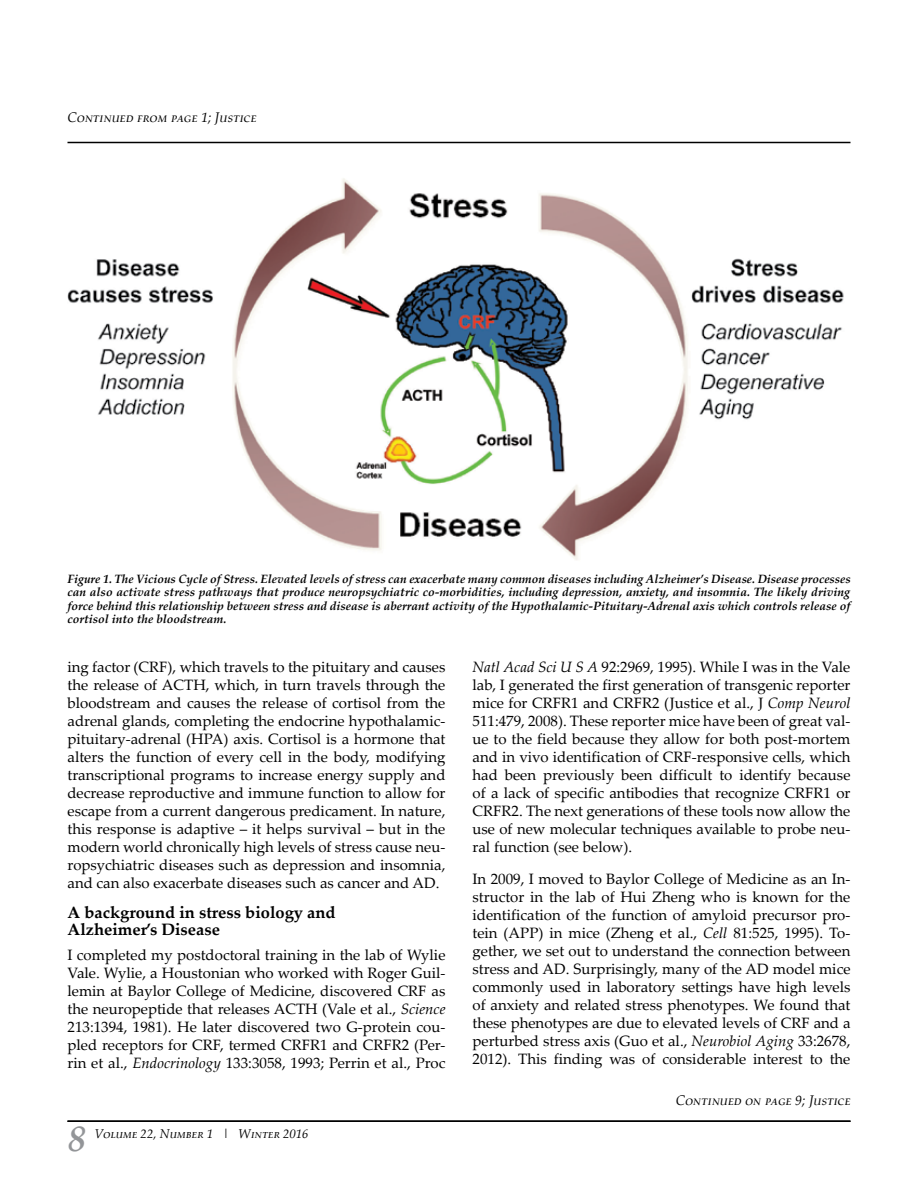
<style>
.page{position:relative;width:918px;height:1188px;background:#fff}
.page>*{position:absolute;margin:0;border:0;box-sizing:border-box;transform-origin:0 0}
.t1{font:italic 700 36px "Palatino Linotype";color:#939598}
.t2{font:700 16.5px/16.5px "Palatino Linotype";color:#000}
.t3{font:15px/18px "Palatino Linotype";color:#000;text-align:justify}
.t4{font:italic 13.95px "Palatino Linotype";letter-spacing:.035em;color:#000}
.t5{font:italic 12.75px "Palatino Linotype";color:#000}
.t6{font:italic 700 12px/13.5px "Palatino Linotype";color:#000;text-align:justify}
.s1{font-style:italic}
</style>
<div class="page">
<hr style="left:68px;top:1120px;width:782px;height:2px;background:#000">
<img style="left:68px;top:178px;width:776px;height:382px">
<hr style="left:68px;top:142px;width:782px;height:1px;background:#000">
<p class="t4" style="left:68px;top:108px;width:191px">Continued from page 1; Justice</p>
<p class="t6" style="left:68px;top:571px;width:785px">Figure 1. The Vicious Cycle of Stress. Elevated levels of stress can exacerbate many common diseases including Alzheimer’s Disease. Disease processes can also activate stress pathways that produce neuropsychiatric co-morbidities, including depression, anxiety, and insomnia. The likely driving force behind this relationship between stress and disease is aberrant activity of the Hypothalamic-Pituitary-Adrenal axis which controls release of cortisol into the bloodstream.</p>
<p class="t3" style="left:68px;top:658px;width:380px">ing factor (CRF), which travels to the pituitary and causes the release of ACTH, which, in turn travels through the bloodstream and causes the release of cortisol from the adrenal glands, completing the endocrine hypothalamic&shy;pituitary-adrenal (HPA) axis. Cortisol is a hormone that alters the function of every cell in the body, modifying transcriptional programs to increase energy supply and decrease reproductive and immune function to allow for escape from a current dangerous predicament. In nature, this response is adaptive – it helps survival – but in the modern world chronically high levels of stress cause neu&shy;ropsychiatric diseases such as depression and insomnia, and can also exacerbate diseases such as cancer and AD.</p>
<p class="t2" style="left:68px;top:904px;width:270px">A background in stress biology and<br>Alzheimer’s Disease</p>
<p class="t3" style="left:68px;top:945px;width:380px">I completed my postdoctoral training in the lab of Wylie Vale. Wylie, a Houstonian who worked with Roger Guil&shy;lemin at Baylor College of Medicine, discovered CRF as the neuropeptide that releases ACTH (Vale et al., <span class="s1">Science </span>213:1394, 1981). He later discovered two G-protein cou&shy;pled receptors for CRF, termed CRFR1 and CRFR2 (Per&shy;rin et al., <span class="s1">Endocrinology</span> 133:3058, 1993; Perrin et al., Proc</p>
<h1 class="t1" style="left:68px;top:1114px;width:19px">8</h1>
<p class="t5" style="left:95px;top:1124px;width:215px">Volume 22, Number 1 | Winter 2016</p>
<p class="t3" style="left:472px;top:658px;width:380px"><span class="s1">Natl Acad Sci U S A</span> 92:2969, 1995). While I was in the Vale lab, I generated the first generation of transgenic reporter mice for CRFR1 and CRFR2 (Justice et al., J <span class="s1">Comp Neurol </span>511:479, 2008). These reporter mice have been of great val&shy;ue to the field because they allow for both post-mortem and in vivo identification of CRF-responsive cells, which had been previously been difficult to identify because of a lack of specific antibodies that recognize CRFR1 or CRFR2. The next generations of these tools now allow the use of new molecular techniques available to probe neu&shy;ral function (see below).</p>
<p class="t3" style="left:472px;top:869px;width:380px">In 2009, I moved to Baylor College of Medicine as an In&shy;structor in the lab of Hui Zheng who is known for the identification of the function of amyloid precursor pro&shy;tein (APP) in mice (Zheng et al., <span class="s1">Cell</span> 81:525, 1995). To&shy;gether, we set out to understand the connection between stress and AD. Surprisingly, many of the AD model mice commonly used in laboratory settings have high levels of anxiety and related stress phenotypes. We found that these phenotypes are due to elevated levels of CRF and a perturbed stress axis (Guo et al., <span class="s1">Neurobiol Aging</span> 33:2678, 2012). This finding was of considerable interest to the</p>
<p class="t4" style="left:676px;top:1091px;width:176px">Continued on page 9; Justice</p>
</div>
